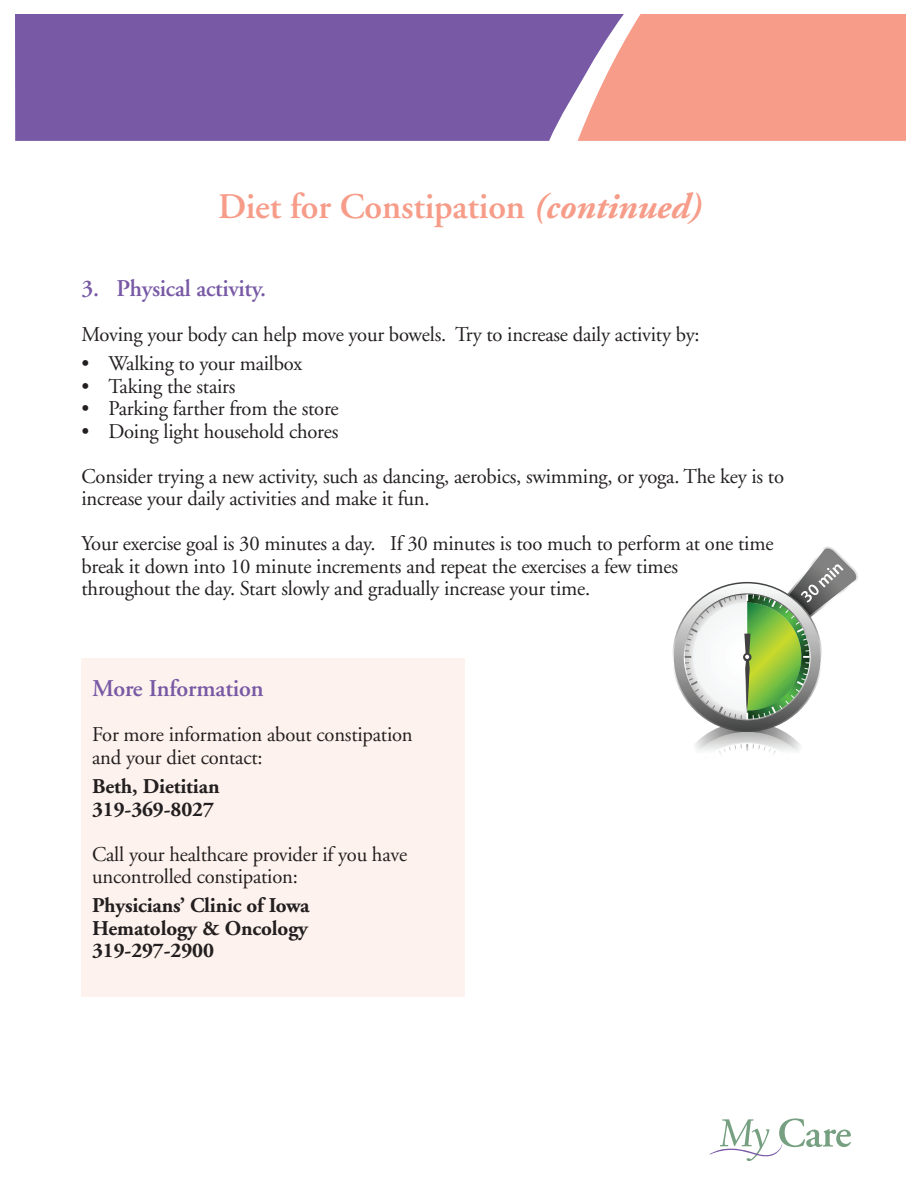
<style>
.page{position:relative;width:918px;height:1188px;background:#fff}
.page>*{position:absolute;margin:0;border:0;box-sizing:border-box;transform-origin:0 0}
.Headline_-_Med{font:600 36px "Adobe Garamond";letter-spacing:-.005em;color:#f69c88}
.body{font:600 24px "Adobe Garamond";letter-spacing:-.01em;color:#7859a5}
.subhead{font:600 24px "Adobe Garamond";letter-spacing:-.005em;color:#7859a5}
.body-2{font:21px/22.5px "Adobe Garamond";letter-spacing:-.01em;color:#231f20}
.body_text_bold{font:700 21px "Adobe Garamond";letter-spacing:-.005em;color:#231f20}
.s1{font-weight:700;font-style:italic}
</style>
<div class="page">
<div style="left:15px;top:14px;width:563px;height:127px;background:#7859a5"></div>
<svg style="left:578px;top:14px;width:328px;height:127px;fill:#f69c88"></svg>
<svg style="left:709px;top:1118px;width:142px;height:43px"></svg>
<svg style="left:672px;top:547px;width:186px;height:207px"></svg>
<div style="left:82px;top:659px;width:383px;height:338px;background:#fdf2ed"></div>
<p class="Headline_-_Med" style="left:218px;top:186px;width:485px">Diet for Constipation <span class="s1">(continued)</span></p>
<p class="body" style="left:82px;top:275px;width:186px">3. Physical activity.</p>
<p class="body-2" style="left:82px;top:324px;width:620px">Moving your body can help move your bowels. Try to increase daily activity by:</p>
<p class="body-2" style="left:82px;top:353px;width:222px">• Walking to your mailbox</p>
<p class="body-2" style="left:82px;top:376px;width:155px">• Taking the stairs</p>
<p class="body-2" style="left:82px;top:398px;width:259px">• Parking farther from the store</p>
<p class="body-2" style="left:82px;top:421px;width:258px">• Doing light household chores</p>
<p class="body-2" style="left:82px;top:466px;width:704px">Consider trying a new activity, such as dancing, aerobics, swimming, or yoga. The key is to increase your daily activities and make it fun.</p>
<p class="body-2" style="left:82px;top:533px;width:693px">Your exercise goal is 30 minutes a day. If 30 minutes is too much to perform at one time break it down into 10 minute increments and repeat the exercises a few times<br>throughout the day. Start slowly and gradually increase your time.</p>
<p class="subhead" style="left:92px;top:676px;width:173px">More Information</p>
<p class="body-2" style="left:92px;top:724px;width:322px">For more information about constipation and your diet contact:</p>
<p class="body_text_bold" style="left:92px;top:775px;width:129px">Beth, Dietitian</p>
<p class="body_text_bold" style="left:92px;top:798px;width:123px">319-369-8027</p>
<p class="body-2" style="left:92px;top:843px;width:317px">Call your healthcare provider if you have uncontrolled constipation:</p>
<p class="body_text_bold" style="left:92px;top:894px;width:219px">Physicians’ Clinic of Iowa</p>
<p class="body_text_bold" style="left:92px;top:917px;width:218px">Hematology &amp; Oncology</p>
<p class="body_text_bold" style="left:92px;top:939px;width:123px">319-297-2900</p>
</div>
